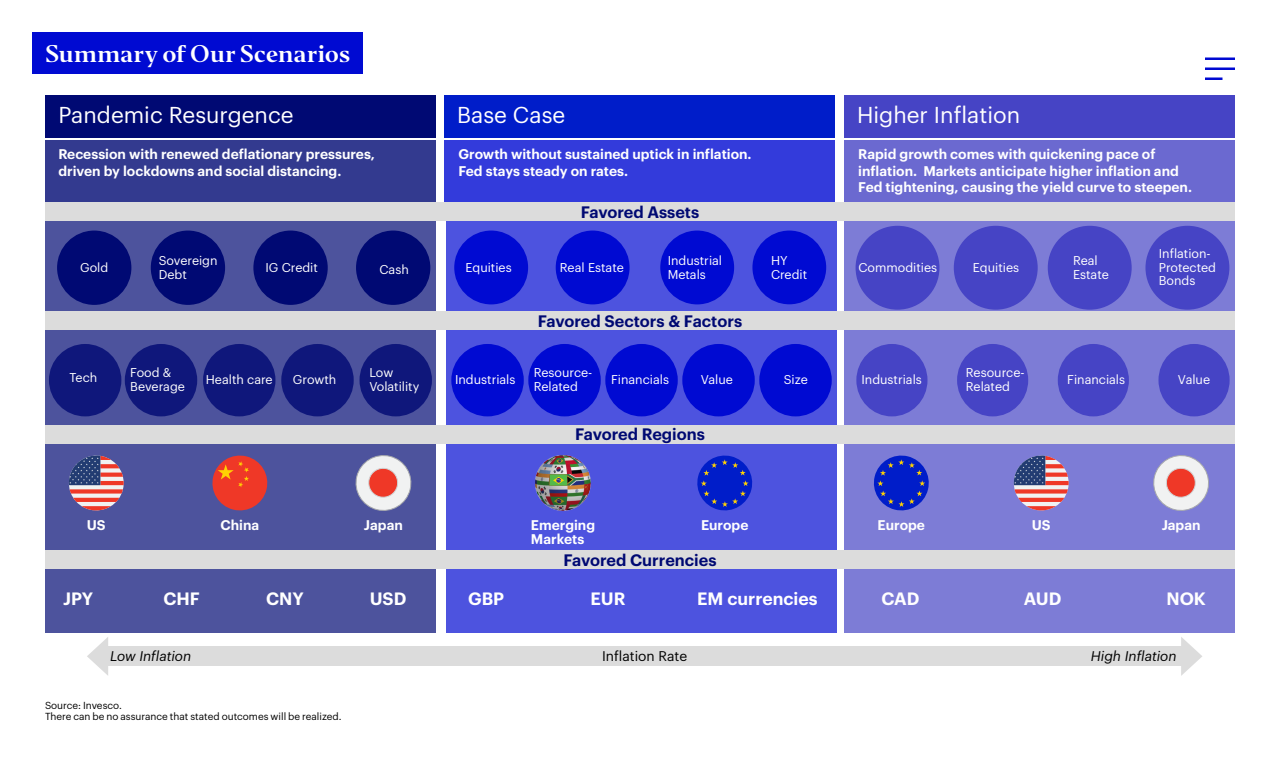
<style>
.page{position:relative;width:1280px;height:775px;background:#fff}
.page>*{position:absolute;margin:0;border:0;box-sizing:border-box;transform-origin:0 0}
.t1{font:22.5px "Graphik";color:#fff}
.t2{font:22.5px "Invesco Editor";color:#fff}
.t3{font:600 17.5px "Graphik";color:#fff}
.t4{font:600 16.25px "Graphik";color:#000973}
.t5{font:600 13.75px/16.5px "Graphik";color:#fff}
.t6{font:italic 13.75px "Graphik";color:#000}
.t7{font:13.75px "Graphik";color:#000}
.t8{font:12.5px/13.8px "Graphik";color:#fff}
.t9{font:10px/11.2px "Graphik";color:#000}
</style>
<div class="page">
<hr style="left:1205px;top:58px;width:30px;height:2px;background:#000ad2">
<hr style="left:1205px;top:68px;width:30px;height:2px;background:#000ad2">
<svg style="left:1205px;top:78px;width:17px;height:2px"></svg>
<div style="left:32px;top:32px;width:331px;height:42px;background:#000ad2"></div>
<div style="left:45px;top:220px;width:390px;height:413px;background:#4d539d"></div>
<div style="left:356px;top:231px;width:74px;height:74px;background:#000973;border-radius:50%"></div>
<div style="left:57px;top:231px;width:74px;height:74px;background:#000973;border-radius:50%"></div>
<div style="left:151px;top:231px;width:74px;height:74px;background:#000973;border-radius:50%"></div>
<div style="left:253px;top:231px;width:75px;height:74px;background:#000973;border-radius:50%"></div>
<div style="left:446px;top:220px;width:391px;height:413px;background:#4d53df"></div>
<div style="left:454px;top:231px;width:74px;height:73px;background:#000ad2;border-radius:50%"></div>
<div style="left:660px;top:231px;width:74px;height:73px;background:#000ad2;border-radius:50%"></div>
<div style="left:752px;top:231px;width:74px;height:73px;background:#000ad2;border-radius:50%"></div>
<div style="left:556px;top:231px;width:74px;height:73px;background:#000ad2;border-radius:50%"></div>
<div style="left:845px;top:218px;width:390px;height:415px;background:#7d7cd6"></div>
<div style="left:856px;top:226px;width:83px;height:84px;background:#4644c5;border-radius:50%"></div>
<div style="left:1048px;top:226px;width:84px;height:84px;background:#4644c5;border-radius:50%"></div>
<div style="left:1145px;top:226px;width:84px;height:84px;background:#4644c5;border-radius:50%"></div>
<div style="left:954px;top:226px;width:84px;height:84px;background:#4644c5;border-radius:50%"></div>
<div style="left:99px;top:646px;width:1088px;height:20px;background:#dcdcdc"></div>
<svg style="left:87px;top:637px;width:21px;height:38px"></svg>
<svg style="left:1181px;top:637px;width:21px;height:39px"></svg>
<div style="left:856px;top:344px;width:72px;height:72px;background:#4644c5;border-radius:50%"></div>
<div style="left:1058px;top:344px;width:71px;height:72px;background:#4644c5;border-radius:50%"></div>
<div style="left:1158px;top:344px;width:72px;height:72px;background:#4644c5;border-radius:50%"></div>
<div style="left:957px;top:344px;width:71px;height:72px;background:#4644c5;border-radius:50%"></div>
<div style="left:360px;top:344px;width:72px;height:72px;background:#0f177b;border-radius:50%"></div>
<div style="left:281px;top:344px;width:73px;height:72px;background:#0f177b;border-radius:50%"></div>
<div style="left:203px;top:344px;width:72px;height:72px;background:#0f177b;border-radius:50%"></div>
<div style="left:125px;top:344px;width:72px;height:72px;background:#0f177b;border-radius:50%"></div>
<div style="left:49px;top:344px;width:72px;height:72px;background:#0f177b;border-radius:50%"></div>
<div style="left:759px;top:344px;width:73px;height:72px;background:#000ad2;border-radius:50%"></div>
<div style="left:682px;top:344px;width:73px;height:72px;background:#000ad2;border-radius:50%"></div>
<div style="left:605px;top:344px;width:73px;height:72px;background:#000ad2;border-radius:50%"></div>
<div style="left:528px;top:344px;width:73px;height:72px;background:#000ad2;border-radius:50%"></div>
<div style="left:451px;top:344px;width:73px;height:72px;background:#000ad2;border-radius:50%"></div>
<div style="left:45px;top:141px;width:390px;height:61px;background:#333a8f"></div>
<div style="left:445px;top:141px;width:390px;height:61px;background:#333bdb"></div>
<div style="left:845px;top:141px;width:390px;height:61px;background:#6b69d0"></div>
<div style="left:45px;top:95px;width:390px;height:42px;background:#000973"></div>
<div style="left:845px;top:95px;width:390px;height:42px;background:#4644c5"></div>
<div style="left:445px;top:95px;width:390px;height:42px;background:#001dc9"></div>
<div style="left:45px;top:202px;width:1190px;height:19px;background:#dcdcdc"></div>
<div style="left:45px;top:312px;width:1190px;height:18px;background:#dcdcdc"></div>
<div style="left:45px;top:425px;width:1190px;height:18px;background:#dcdcdc"></div>
<div style="left:45px;top:550px;width:1190px;height:19px;background:#dcdcdc"></div>
<svg style="left:874px;top:455px;width:55px;height:56px"></svg>
<svg style="left:1013px;top:455px;width:56px;height:56px"></svg>
<svg style="left:68px;top:455px;width:56px;height:56px"></svg>
<svg style="left:212px;top:455px;width:56px;height:56px"></svg>
<svg style="left:355px;top:455px;width:57px;height:56px"></svg>
<svg style="left:1153px;top:455px;width:56px;height:56px"></svg>
<svg style="left:697px;top:455px;width:56px;height:56px"></svg>
<img style="left:536px;top:456px;width:54px;height:54px">
<svg style="left:549px;top:474px;width:18px;height:12px"></svg>
<h1 class="t2" style="left:45px;top:39px;width:307px">Summary of Our Scenarios</h1>
<h1 class="t1" style="left:58px;top:98px;width:237px">Pandemic Resurgence</h1>
<h1 class="t1" style="left:457px;top:98px;width:110px">Base Case</h1>
<h1 class="t1" style="left:857px;top:98px;width:165px">Higher Inflation</h1>
<p class="t5" style="left:58px;top:145px;width:318px">Recession with renewed deflationary pressures, driven by lockdowns and social distancing.</p>
<p class="t4" style="left:581px;top:199px;width:120px">Favored Assets</p>
<p class="t5" style="left:458px;top:145px;width:295px">Growth without sustained uptick in inflation.<br>Fed stays steady on rates.</p>
<p class="t5" style="left:858px;top:145px;width:335px">Rapid growth comes with quickening pace of inflation. Markets anticipate higher inflation and<br>Fed tightening, causing the yield curve to steepen.</p>
<p class="t8" style="left:80px;top:259px;width:30px">Gold</p>
<p class="t8" style="left:560px;top:259px;width:65px">Real Estate</p>
<p class="t8" style="left:668px;top:252px;width:56px">Industrial<br>Metals</p>
<p class="t8" style="left:771px;top:252px;width:38px">HY<br>Credit</p>
<p class="t8" style="left:859px;top:259px;width:80px">Commodities</p>
<p class="t8" style="left:973px;top:259px;width:48px">Equities</p>
<p class="t8" style="left:1073px;top:252px;width:37px">Real<br>Estate</p>
<p class="t8" style="left:159px;top:252px;width:60px">Sovereign<br>Debt</p>
<p class="t8" style="left:265px;top:259px;width:54px">IG Credit</p>
<p class="t8" style="left:379px;top:262px;width:31px">Cash</p>
<p class="t8" style="left:465px;top:259px;width:48px">Equities</p>
<p class="t4" style="left:538px;top:309px;width:206px">Favored Sectors &amp; Factors</p>
<p class="t8" style="left:1159px;top:246px;width:59px">Inflation-<br>Protected<br>Bonds</p>
<p class="t8" style="left:70px;top:370px;width:29px">Tech</p>
<p class="t8" style="left:130px;top:365px;width:56px">Food &amp;<br>Beverage</p>
<p class="t8" style="left:206px;top:372px;width:68px">Health care</p>
<p class="t8" style="left:293px;top:372px;width:45px">Growth</p>
<p class="t8" style="left:369px;top:365px;width:51px">Low<br>Volatility</p>
<p class="t8" style="left:966px;top:365px;width:60px">Resource-<br>Related</p>
<p class="t8" style="left:534px;top:365px;width:60px">Resource-<br>Related</p>
<p class="t8" style="left:455px;top:372px;width:62px">Industrials</p>
<p class="t8" style="left:611px;top:372px;width:59px">Financials</p>
<p class="t8" style="left:701px;top:372px;width:34px">Value</p>
<p class="t8" style="left:784px;top:372px;width:26px">Size</p>
<p class="t8" style="left:861px;top:372px;width:62px">Industrials</p>
<p class="t8" style="left:1067px;top:372px;width:59px">Financials</p>
<p class="t8" style="left:1178px;top:372px;width:34px">Value</p>
<p class="t4" style="left:575px;top:422px;width:131px">Favored Regions</p>
<p class="t5" style="left:87px;top:516px;width:20px">US</p>
<p class="t5" style="left:220px;top:516px;width:40px">China</p>
<p class="t5" style="left:364px;top:516px;width:40px">Japan</p>
<p class="t5" style="left:531px;top:516px;width:66px">Emerging</p>
<p class="t5" style="left:701px;top:516px;width:49px">Europe</p>
<p class="t5" style="left:878px;top:516px;width:49px">Europe</p>
<p class="t5" style="left:1032px;top:516px;width:20px">US</p>
<p class="t5" style="left:1162px;top:516px;width:40px">Japan</p>
<p class="t5" style="left:531px;top:530px;width:55px">Markets</p>
<p class="t4" style="left:563px;top:548px;width:155px">Favored Currencies</p>
<p class="t3" style="left:697px;top:586px;width:122px">EM currencies</p>
<p class="t3" style="left:63px;top:586px;width:32px">JPY</p>
<p class="t3" style="left:163px;top:586px;width:38px">CHF</p>
<p class="t3" style="left:266px;top:586px;width:39px">CNY</p>
<p class="t3" style="left:370px;top:586px;width:38px">USD</p>
<p class="t3" style="left:468px;top:586px;width:38px">GBP</p>
<p class="t3" style="left:590px;top:586px;width:37px">EUR</p>
<p class="t3" style="left:1166px;top:586px;width:41px">NOK</p>
<p class="t3" style="left:881px;top:586px;width:40px">CAD</p>
<p class="t3" style="left:1024px;top:586px;width:39px">AUD</p>
<p class="t6" style="left:110px;top:645px;width:83px">Low Inflation</p>
<p class="t7" style="left:602px;top:645px;width:87px">Inflation Rate</p>
<p class="t6" style="left:1091px;top:645px;width:87px">High Inflation</p>
<p class="t9" style="left:45px;top:699px;width:298px">Source: Invesco.<br>There can be no assurance that stated outcomes will be realized.</p>
</div>
